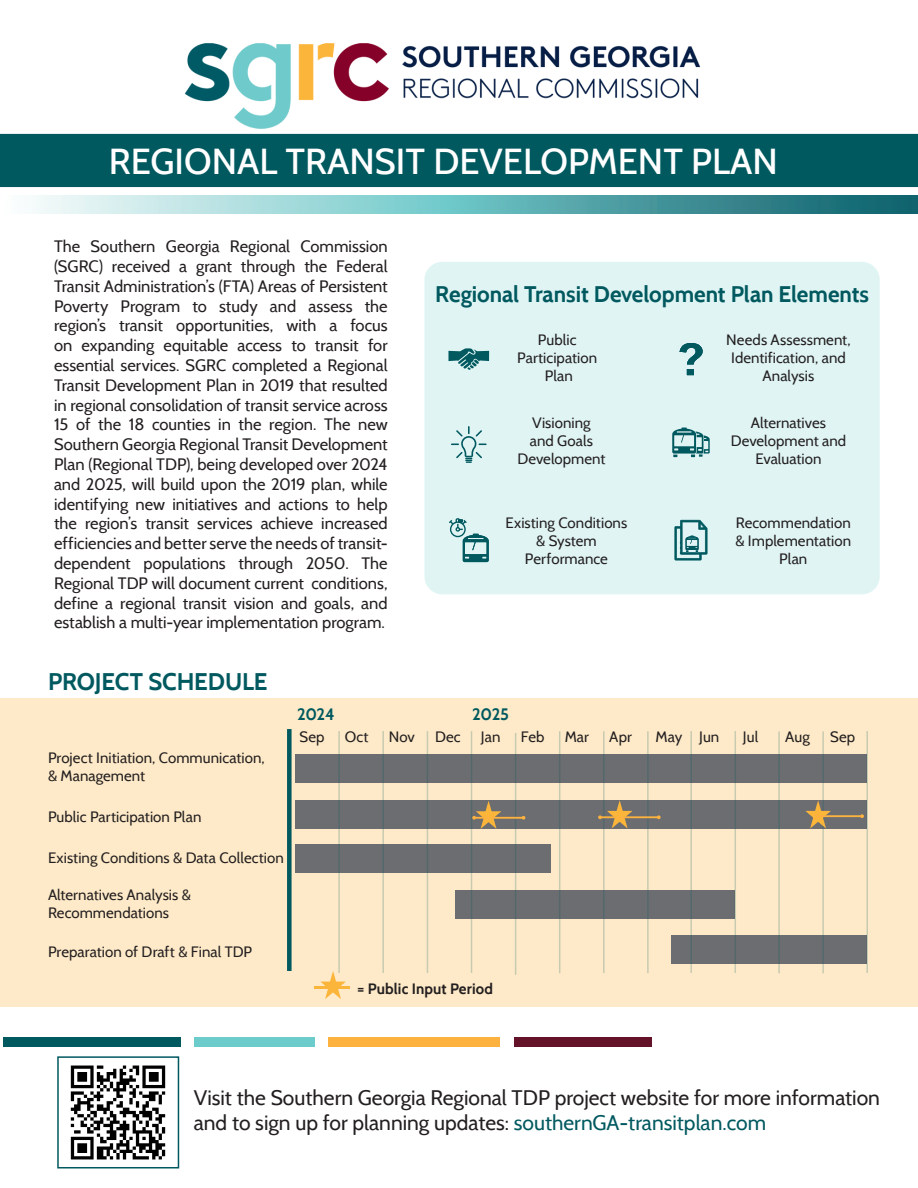
<style>
.page{position:relative;width:918px;height:1188px;background:#fff}
.page>*{position:absolute;margin:0;border:0;box-sizing:border-box;transform-origin:0 0}
.t1{font:500 36px "Cabin";color:#fff}
.Body_Regular{font:700 24px "Cabin";letter-spacing:-.005em;color:#00595f}
.Body_Regular-2{font:700 22.5px "Cabin";letter-spacing:-.005em;color:#00595f}
.t2{font:21px/25.2px "Cabin";color:#231f20}
.Body_Regular-3{font:16.5px/19.8px "Cabin";color:#231f20;text-align:justify}
.Body_Regular-4{font:700 16.5px "Cabin";letter-spacing:-.025em;color:#00595f}
.Body_Regular-5{font:15px/18px "Cabin";letter-spacing:.005em;color:#231f20;text-align:center}
.Body_Regular-6{font:700 15px "Cabin";letter-spacing:.005em;color:#231f20}
.s1{color:#00595f}
</style>
<div class="page">
<div style="left:3px;top:1037px;width:178px;height:9px;background:#00595f"></div>
<div style="left:195px;top:1037px;width:120px;height:9px;background:#6bcccb"></div>
<div style="left:329px;top:1037px;width:171px;height:9px;background:#fdb23f"></div>
<div style="left:515px;top:1037px;width:137px;height:9px;background:#64122a"></div>
<div style="left:0;top:134px;width:918px;height:53px;background:#00595f"></div>
<img style="left:185px;top:43px;width:515px;height:85px">
<svg style="left:32px;top:195px;width:886px;height:19px;background:#75b6ba"></svg>
<div style="left:0;top:698px;width:918px;height:309px;background:#feeac8"></div>
<div style="left:295px;top:754px;width:571px;height:29px;background:#6c6d70"></div>
<div style="left:295px;top:800px;width:571px;height:29px;background:#6c6d70"></div>
<div style="left:295px;top:845px;width:256px;height:28px;background:#6c6d70"></div>
<div style="left:455px;top:890px;width:280px;height:29px;background:#6c6d70"></div>
<div style="left:671px;top:936px;width:195px;height:28px;background:#6c6d70"></div>
<div style="left:287px;top:729px;width:5px;height:242px;background:#00595f"></div>
<svg style="left:320px;top:971px;width:26px;height:28px"></svg>
<hr style="left:338px;top:731px;width:2px;height:242px;background:#00595f">
<hr style="left:382px;top:731px;width:2px;height:242px;background:#00595f">
<hr style="left:427px;top:731px;width:1px;height:242px;background:#00595f">
<hr style="left:471px;top:731px;width:1px;height:242px;background:#00595f">
<hr style="left:515px;top:733px;width:1px;height:242px;background:#00595f">
<hr style="left:559px;top:731px;width:1px;height:242px;background:#00595f">
<hr style="left:603px;top:731px;width:2px;height:242px;background:#00595f">
<hr style="left:647px;top:731px;width:2px;height:242px;background:#00595f">
<hr style="left:690px;top:731px;width:2px;height:242px;background:#00595f">
<hr style="left:735px;top:731px;width:1px;height:242px;background:#00595f">
<hr style="left:778px;top:731px;width:2px;height:242px;background:#00595f">
<hr style="left:315px;top:986px;width:35px;height:3px;background:#fcb53b">
<div style="left:424px;top:262px;width:456px;height:332px;background:#e0f4f4;border-radius:18px"></div>
<svg style="left:448px;top:348px;width:41px;height:22px"></svg>
<svg style="left:451px;top:426px;width:36px;height:37px"></svg>
<svg style="left:449px;top:518px;width:40px;height:44px"></svg>
<svg style="left:672px;top:428px;width:38px;height:29px"></svg>
<svg style="left:675px;top:520px;width:32px;height:40px"></svg>
<svg style="left:679px;top:343px;width:24px;height:33px"></svg>
<img style="left:70px;top:1065px;width:96px;height:95px">
<div style="left:57px;top:1056px;width:122px;height:112px;border:2px solid #00595f"></div>
<hr style="left:474px;top:817px;width:50px;height:2px;background:#fdb23f">
<svg style="left:472px;top:801px;width:29px;height:28px"></svg>
<hr style="left:600px;top:816px;width:59px;height:2px;background:#fdb23f">
<svg style="left:598px;top:800px;width:34px;height:29px"></svg>
<hr style="left:822px;top:731px;width:2px;height:242px;background:#00595f">
<hr style="left:866px;top:731px;width:2px;height:242px;background:#00595f">
<hr style="left:817px;top:815px;width:45px;height:2px;background:#fdb23f">
<svg style="left:805px;top:800px;width:26px;height:29px"></svg>
<svg style="left:860px;top:814px;width:4px;height:4px"></svg>
<p class="t1" style="left:109px;top:140px;width:671px">REGIONAL TRANSIT DEVELOPMENT PLAN</p>
<p class="Body_Regular-3" style="left:54px;top:236px;width:335px">The Southern Georgia Regional Commission (SGRC) received a grant through the Federal Transit Administration’s (FTA) Areas of Persistent Poverty Program to study and assess the region’s transit opportunities, with a focus on expanding equitable access to transit for essential services. SGRC completed a Regional Transit Development Plan in 2019 that resulted in regional consolidation of transit service across 15 of the 18 counties in the region. The new Southern Georgia Regional Transit Development Plan (Regional TDP), being developed over 2024 and 2025, will build upon the 2019 plan, while identifying new initiatives and actions to help the region’s transit services achieve increased efficiencies and better serve the needs of transit&shy;dependent populations through 2050. The Regional TDP will document current conditions, define a regional transit vision and goals, and establish a multi-year implementation program.</p>
<p class="Body_Regular" style="left:48px;top:667px;width:221px">PROJECT SCHEDULE</p>
<p class="Body_Regular-2" style="left:435px;top:281px;width:435px">Regional Transit Development Plan Elements</p>
<p class="Body_Regular-5" style="left:517px;top:331px;width:81px">Public<br>Participation</p>
<p class="Body_Regular-5" style="left:545px;top:367px;width:30px">Plan</p>
<p class="Body_Regular-5" style="left:517px;top:413px;width:90px">Visioning<br>and Goals<br>Development</p>
<p class="Body_Regular-5" style="left:506px;top:513px;width:123px">Existing Conditions &amp; System<br>Performance</p>
<p class="Body_Regular-5" style="left:726px;top:331px;width:126px">Needs Assessment,<br>Identification, and<br>Analysis</p>
<p class="Body_Regular-5" style="left:731px;top:413px;width:117px">Alternatives<br>Development and<br>Evaluation</p>
<p class="Body_Regular-5" style="left:735px;top:513px;width:117px">Recommendation &amp; Implementation<br>Plan</p>
<p class="Body_Regular-5" style="left:48px;top:749px;width:218px;text-align:left">Project Initiation, Communication, &amp; Management</p>
<p class="Body_Regular-5" style="left:48px;top:808px;width:155px">Public Participation Plan</p>
<p class="Body_Regular-5" style="left:48px;top:848px;width:237px">Existing Conditions &amp; Data Collection</p>
<p class="Body_Regular-5" style="left:48px;top:886px;width:145px;text-align:left">Alternatives Analysis &amp;<br>Recommendations</p>
<p class="Body_Regular-5" style="left:48px;top:943px;width:206px">Preparation of Draft &amp; Final TDP</p>
<p class="Body_Regular-4" style="left:297px;top:705px;width:39px">2024</p>
<p class="Body_Regular-4" style="left:472px;top:705px;width:38px">2025</p>
<p class="Body_Regular-5" style="left:299px;top:728px;width:27px">Sep</p>
<p class="Body_Regular-5" style="left:345px;top:728px;width:25px">Oct</p>
<p class="Body_Regular-5" style="left:389px;top:728px;width:28px">Nov</p>
<p class="Body_Regular-5" style="left:435px;top:728px;width:27px">Dec</p>
<p class="Body_Regular-5" style="left:481px;top:728px;width:21px">Jan</p>
<p class="Body_Regular-5" style="left:521px;top:728px;width:25px">Feb</p>
<p class="Body_Regular-5" style="left:565px;top:728px;width:26px">Mar</p>
<p class="Body_Regular-5" style="left:609px;top:728px;width:24px">Apr</p>
<p class="Body_Regular-5" style="left:656px;top:728px;width:65px">May Jun</p>
<p class="Body_Regular-5" style="left:743px;top:728px;width:17px">Jul</p>
<p class="Body_Regular-5" style="left:785px;top:728px;width:26px">Aug</p>
<p class="Body_Regular-5" style="left:830px;top:728px;width:27px">Sep</p>
<p class="Body_Regular-6" style="left:357px;top:980px;width:137px">= Public Input Period</p>
<p class="t2" style="left:194px;top:1084px;width:688px">Visit the Southern Georgia Regional TDP project website for more information and to sign up for planning updates: <span class="s1">southernGA-transitplan.com</span></p>
</div>
